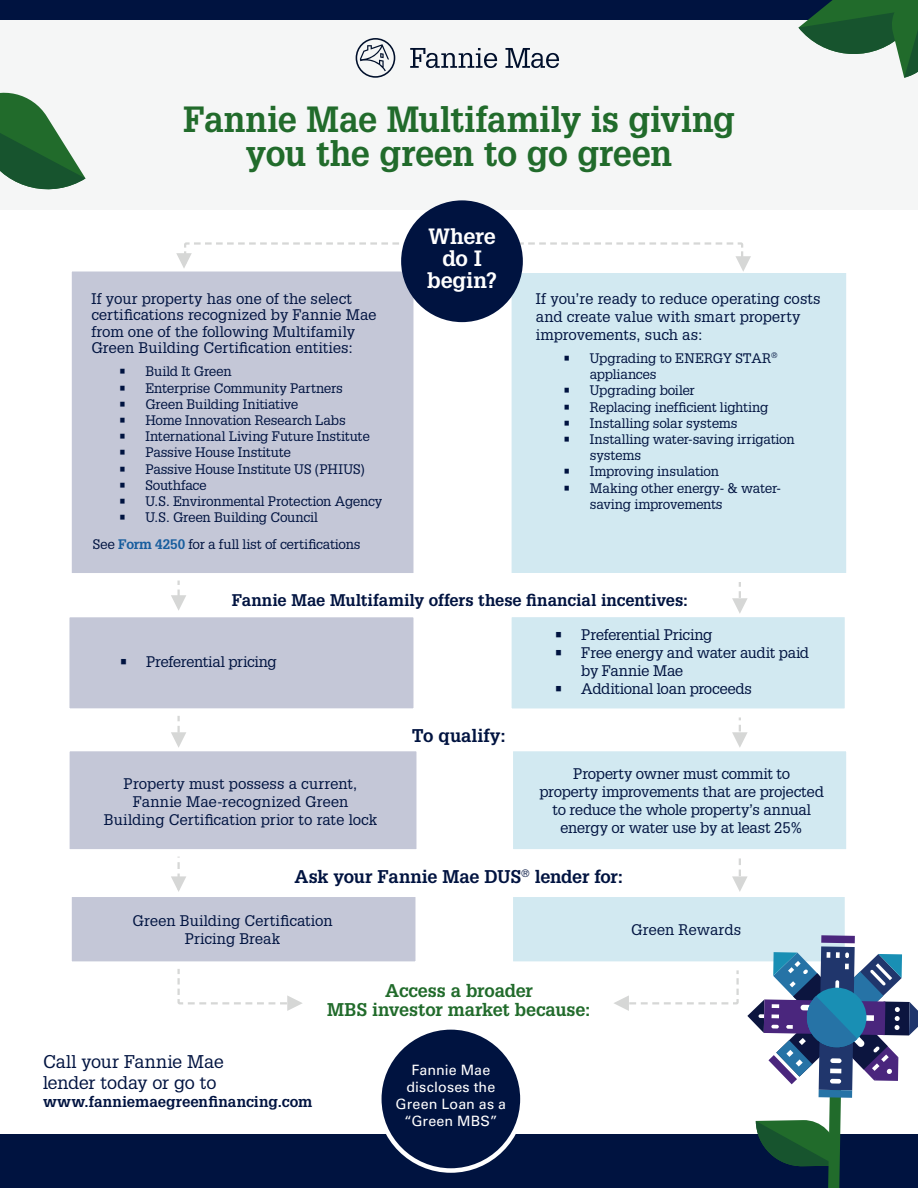
<style>
.page{position:relative;width:918px;height:1188px;background:#fff}
.page>*{position:absolute;margin:0;border:0;box-sizing:border-box;transform-origin:0 0}
.t1{font:700 35.7px/34.5px "Glypha LT Std";letter-spacing:-.01em;color:#216b2b;text-align:center}
.t2{font:700 21.6px/21.6px "Glypha LT Std";letter-spacing:-.005em;color:#fff;text-align:center}
.t3{font:700 18px "Glypha LT Std";letter-spacing:-.01em;color:#001340}
.t4{font:700 18px/19.5px "Glypha LT Std";letter-spacing:-.005em;color:#216b2b;text-align:center}
.t5{font:18px/21.6px "Glypha LT Std";letter-spacing:-.015em;color:#001340}
.t6{font:700 16.5px "Glypha LT Std";color:#001340}
.t7{font:15px/18px "Glypha LT Std";letter-spacing:-.01em;color:#001340}
.t8{font:700 15px "Glypha LT Std";letter-spacing:.005em;color:#001340}
.t9{font:14.25px/17.1px "Univers LT Std";letter-spacing:.01em;color:#fff;text-align:center}
.t10{font:13.5px/16.2px "Glypha LT Std";letter-spacing:-.015em;color:#001340}
.s1{font-weight:700;color:#175d9e}
</style>
<div class="page">
<div style="left:498px;top:273px;width:348px;height:255px;background:#d2e9f1"></div>
<div style="left:71px;top:269px;width:354px;height:256px;background:#c4c7d7"></div>
<svg style="left:520px;top:242px;width:231px;height:30px"></svg>
<svg style="left:176px;top:242px;width:228px;height:26px"></svg>
<div style="left:0;top:1134px;width:918px;height:54px;background:#001340"></div>
<div style="left:0;top:0;width:918px;height:210px;background:#f5f6f6"></div>
<svg style="left:410px;top:48px;width:149px;height:20px"></svg>
<svg style="left:356px;top:38px;width:39px;height:40px"></svg>
<div style="left:401px;top:200px;width:122px;height:122px;background:#001340;border-radius:50%"></div>
<div style="left:0;top:0;width:918px;height:19px;background:#001340"></div>
<svg style="left:798px;top:0;width:120px;height:78px"></svg>
<svg style="left:0;top:92px;width:86px;height:98px"></svg>
<div style="left:379px;top:1027px;width:143px;height:144px;background:#001340;border-radius:50%"></div>
<div style="left:377px;top:1025px;width:148px;height:148px;border:4px solid #fff;border-radius:50%"></div>
<svg style="left:498px;top:528px;width:420px;height:660px"></svg>
<svg style="left:69px;top:525px;width:348px;height:486px"></svg>
<p class="t1" style="left:183px;top:101px;width:553px">Fannie Mae Multifamily is giving you the green to go green</p>
<p class="t7" style="left:91px;top:290px;width:287px;line-height:16.5px">If your property has one of the select certifications recognized by Fannie Mae from one of the following Multifamily Green Building Certification entities:</p>
<p class="t10" style="left:118px;top:363px;width:115px">• Build It Green</p>
<p class="t10" style="left:118px;top:379px;width:226px">• Enterprise Community Partners</p>
<p class="t10" style="left:118px;top:396px;width:182px">• Green Building Initiative</p>
<p class="t10" style="left:118px;top:412px;width:229px">• Home Innovation Research Labs</p>
<p class="t10" style="left:118px;top:428px;width:253px">• International Living Future Institute</p>
<p class="t10" style="left:118px;top:444px;width:174px">• Passive House Institute</p>
<p class="t10" style="left:118px;top:460px;width:248px">• Passive House Institute US (PHIUS)</p>
<p class="t10" style="left:118px;top:477px;width:90px">• Southface</p>
<p class="t10" style="left:118px;top:493px;width:266px">• U.S. Environmental Protection Agency</p>
<p class="t10" style="left:118px;top:509px;width:201px">• U.S. Green Building Council</p>
<p class="t10" style="left:93px;top:536px;width:269px">See <span class="s1">Form 4250</span> for a full list of certifications</p>
<p class="t2" style="left:427px;top:225px;width:71px">Where do I begin?</p>
<p class="t7" style="left:536px;top:289px;width:286px">If you’re ready to reduce operating costs and create value with smart property improvements, such as:</p>
<p class="t10" style="left:590px;top:350px;width:189px;text-indent:-27px">• Upgrading to ENERGY STAR<sup>® </sup>appliances</p>
<p class="t10" style="left:563px;top:382px;width:134px">• Upgrading boiler</p>
<p class="t10" style="left:563px;top:398px;width:207px">• Replacing inefficient lighting</p>
<p class="t10" style="left:563px;top:415px;width:176px">• Installing solar systems</p>
<p class="t10" style="left:590px;top:431px;width:206px;text-indent:-27px">• Installing water-saving irrigation systems</p>
<p class="t10" style="left:563px;top:463px;width:158px">• Improving insulation</p>
<p class="t10" style="left:590px;top:479px;width:193px;text-indent:-27px">• Making other energy- &amp; water&shy;saving improvements</p>
<p class="t6" style="left:232px;top:590px;width:458px">Fannie Mae Multifamily offers these financial incentives:</p>
<p class="t7" style="left:119px;top:653px;width:159px">• Preferential pricing</p>
<p class="t7" style="left:104px;top:775px;width:275px;text-align:center">Property must possess a current,<br>Fannie Mae-recognized Green<br>Building Certification prior to rate lock</p>
<p class="t3" style="left:412px;top:724px;width:96px">To qualify:</p>
<p class="t7" style="left:554px;top:625px;width:160px">• Preferential Pricing</p>
<p class="t7" style="left:581px;top:643px;width:229px;text-indent:-27px">• Free energy and water audit paid by Fannie Mae</p>
<p class="t7" style="left:554px;top:679px;width:199px">• Additional loan proceeds</p>
<p class="t7" style="left:540px;top:764px;width:286px;text-align:center">Property owner must commit to<br>property improvements that are projected to reduce the whole property’s annual energy or water use by at least 25%</p>
<p class="t3" style="left:295px;top:865px;width:330px">Ask your Fannie Mae DUS<sup>®</sup> lender for:</p>
<p class="t7" style="left:132px;top:911px;width:202px;text-align:center">Green Building Certification<br>Pricing Break</p>
<p class="t7" style="left:631px;top:920px;width:111px">Green Rewards</p>
<p class="t4" style="left:327px;top:980px;width:265px">Access a broader<br>MBS investor market because:</p>
<p class="t5" style="left:43px;top:1050px;width:182px">Call your Fannie Mae lender today or go to</p>
<p class="t8" style="left:43px;top:1093px;width:271px">www.fanniemaegreenfinancing.com</p>
<p class="t9" style="left:396px;top:1061px;width:112px">Fannie Mae discloses the<br>Green Loan as a “Green MBS”</p>
</div>
